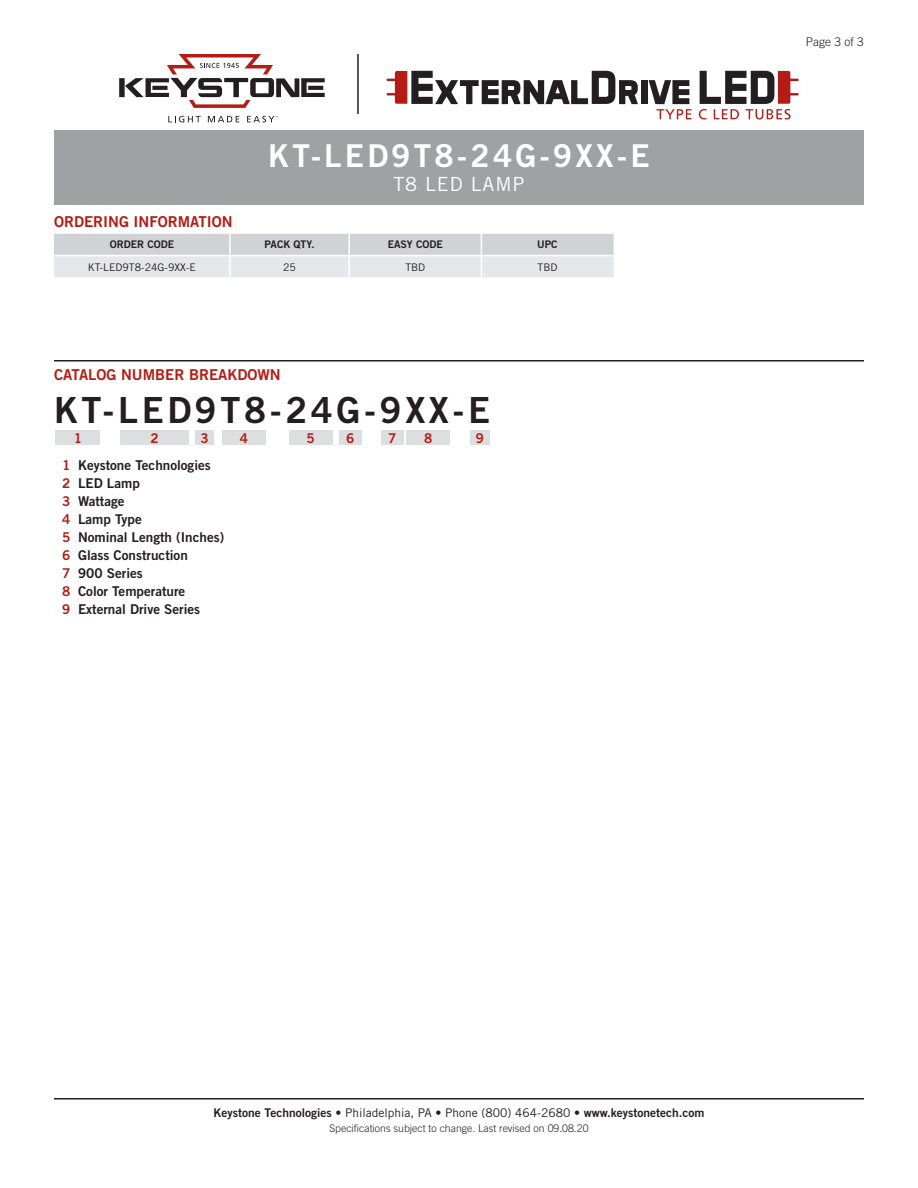
<style>
.page{position:relative;width:918px;height:1188px;background:#fff}
.page>*{position:absolute;margin:0;border:0;box-sizing:border-box;transform-origin:0 0}
.CatalogNumber{font:36px "Trade Gothic LT Std Bd 2";letter-spacing:.1em;color:#231f20}
.t1{font:31.5px "Trade Gothic LT Std Bd 2";letter-spacing:.1em;color:#fff}
.SubTitle{font:19.5px "Trade Gothic LT Std";letter-spacing:.05em;color:#fff}
.Heading_01{font:15px "Trade Gothic LT Std Bd 2";color:#b41d15}
.Catalog_Key{font:13.5px "Trade Gothic LT Std Bd 2";color:#231f20}
.Catalog_BarNumber{font:13.5px "Trade Gothic LT Std Bd 2";color:#b41d15}
.t2{font:12px "Trade Gothic LT Std Bd 2";color:#231f20}
.Page{font:300 12px "Trade Gothic LT Std";color:#231f20}
.Rev{font:300 10.5px "Trade Gothic LT Std";color:#231f20}
.Table_Header{font:10.5px "Trade Gothic LT Std Bd 2";color:#231f20}
.Table_Text{font:10.5px "Trade Gothic LT Std";color:#231f20}
.s1{color:#b41d15}
.s2{font-family:"Trade Gothic LT Std"}
</style>
<div class="page">
<hr style="left:54px;top:1098px;width:810px;height:2px;background:#231f20">
<svg style="left:54px;top:233px;width:560px;height:44px;background:#dcdddf"></svg>
<hr style="left:54px;top:255px;width:176px;height:1px;background:#fff">
<hr style="left:230px;top:255px;width:119px;height:1px;background:#fff">
<hr style="left:349px;top:255px;width:132px;height:1px;background:#fff">
<hr style="left:481px;top:255px;width:133px;height:1px;background:#fff">
<hr style="left:54px;top:360px;width:810px;height:2px;background:#231f20">
<div style="left:56px;top:430px;width:44px;height:16px;background:#dddee0"></div>
<div style="left:120px;top:430px;width:69px;height:16px;background:#dddee0"></div>
<div style="left:222px;top:430px;width:44px;height:16px;background:#dddee0"></div>
<div style="left:195px;top:430px;width:19px;height:16px;background:#dddee0"></div>
<div style="left:289px;top:430px;width:43px;height:16px;background:#dddee0"></div>
<div style="left:339px;top:430px;width:23px;height:16px;background:#dddee0"></div>
<div style="left:381px;top:430px;width:23px;height:16px;background:#dddee0"></div>
<div style="left:470px;top:430px;width:20px;height:16px;background:#dddee0"></div>
<div style="left:406px;top:430px;width:44px;height:16px;background:#dddee0"></div>
<div style="left:54px;top:130px;width:810px;height:75px;background:#a0a1a3"></div>
<hr style="left:357px;top:54px;width:2px;height:60px;background:#231f20">
<svg style="left:386px;top:71px;width:252px;height:33px"></svg>
<div style="left:641px;top:80px;width:6px;height:24px;background:#231f20"></div>
<svg style="left:649px;top:80px;width:43px;height:39px"></svg>
<svg style="left:699px;top:71px;width:100px;height:48px"></svg>
<svg style="left:119px;top:54px;width:206px;height:54px"></svg>
<svg style="left:168px;top:116px;width:33px;height:6px"></svg>
<svg style="left:208px;top:116px;width:31px;height:6px"></svg>
<svg style="left:247px;top:116px;width:31px;height:6px"></svg>
<p class="t1" style="left:268px;top:137px;width:383px">KT-LED9T8-24G-9XX-E</p>
<p class="SubTitle" style="left:393px;top:172px;width:133px">T8 LED LAMP</p>
<p class="Heading_01" style="left:54px;top:212px;width:180px">ORDERING INFORMATION</p>
<p class="Table_Header" style="left:110px;top:238px;width:66px">ORDER CODE</p>
<p class="Table_Header" style="left:265px;top:238px;width:51px">PACK QTY.</p>
<p class="Table_Header" style="left:388px;top:238px;width:57px">EASY CODE</p>
<p class="Table_Header" style="left:537px;top:238px;width:22px">UPC</p>
<p class="Table_Text" style="left:88px;top:261px;width:110px">KT-LED9T8-24G-9XX-E</p>
<p class="Table_Text" style="left:283px;top:261px;width:14px">25</p>
<p class="Table_Text" style="left:405px;top:261px;width:21px">TBD</p>
<p class="Table_Text" style="left:538px;top:261px;width:21px">TBD</p>
<p class="Heading_01" style="left:54px;top:365px;width:228px">CATALOG NUMBER BREAKDOWN</p>
<p class="CatalogNumber" style="left:54px;top:388px;width:438px">KT-LED9T8-24G-9XX-E</p>
<p class="Catalog_BarNumber" style="left:74px;top:430px;width:10px">1</p>
<p class="Catalog_BarNumber" style="left:150px;top:430px;width:10px">2</p>
<p class="Catalog_BarNumber" style="left:201px;top:430px;width:10px">3</p>
<p class="Catalog_BarNumber" style="left:240px;top:430px;width:10px">4</p>
<p class="Catalog_BarNumber" style="left:306px;top:430px;width:10px">5</p>
<p class="Catalog_BarNumber" style="left:346px;top:430px;width:10px">6</p>
<p class="Catalog_BarNumber" style="left:388px;top:430px;width:10px">7</p>
<p class="Catalog_BarNumber" style="left:424px;top:430px;width:10px">8</p>
<p class="Catalog_BarNumber" style="left:476px;top:430px;width:10px">9</p>
<p class="Catalog_Key" style="left:62px;top:457px;width:150px"><span class="s1">1</span> Keystone Technologies</p>
<p class="Catalog_Key" style="left:62px;top:475px;width:79px"><span class="s1">2</span> LED Lamp</p>
<p class="Catalog_Key" style="left:62px;top:493px;width:64px"><span class="s1">3</span> Wattage</p>
<p class="Catalog_Key" style="left:62px;top:511px;width:81px"><span class="s1">4</span> Lamp Type</p>
<p class="Catalog_Key" style="left:62px;top:529px;width:164px"><span class="s1">5</span> Nominal Length (Inches)</p>
<p class="Catalog_Key" style="left:62px;top:547px;width:127px"><span class="s1">6</span> Glass Construction</p>
<p class="Catalog_Key" style="left:62px;top:565px;width:82px"><span class="s1">7</span> 900 Series</p>
<p class="Catalog_Key" style="left:62px;top:583px;width:125px"><span class="s1">8</span> Color Temperature</p>
<p class="Catalog_Key" style="left:62px;top:601px;width:139px"><span class="s1">9</span> External Drive Series</p>
<p class="Page" style="left:806px;top:35px;width:60px">Page 3 of 3</p>
<p class="t2" style="left:214px;top:1105px;width:492px">Keystone Technologies <span class="s2">• Philadelphia, PA • Phone (800) 464-2680 •</span> www.keystonetech.com</p>
<p class="Rev" style="left:329px;top:1122px;width:261px">Specifications subject to change. Last revised on 09.08.20</p>
</div>
